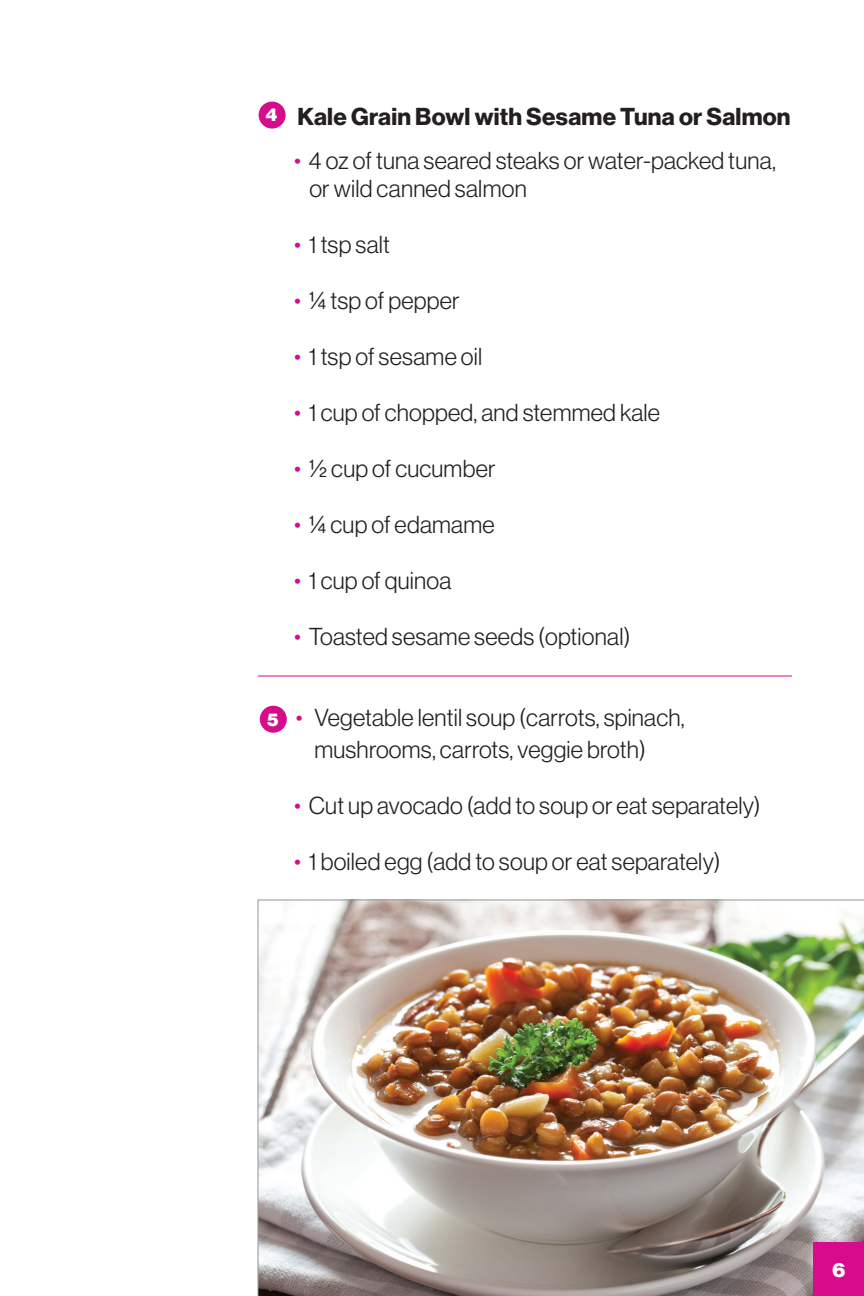
<style>
.page{position:relative;width:864px;height:1296px;background:#fff}
.page>*{position:absolute;margin:0;border:0;box-sizing:border-box;transform-origin:0 0}
.t1{font:24px/28px "N Haas Grotesk DS Std 45 Lt";letter-spacing:.01em;color:#231f20}
.t2{font:24px "N Haas Grotesk DS Std 75 Bd";letter-spacing:.01em;color:#231f20}
.t3{font:20px "N Haas Grotesk DS Std 95 Blk";color:#fff}
.t4{font:18px "N Haas Grotesk DS Std 95 Blk";color:#fff}
.s1{color:#d70c8c}
</style>
<div class="page">
<hr style="left:258px;top:676px;width:534px;height:1px;background:#d70c8c">
<img style="left:258px;top:900px;width:606px;height:396px">
<div style="left:259px;top:102px;width:27px;height:27px;background:#d70c8c;border-radius:50%"></div>
<div style="left:260px;top:706px;width:27px;height:27px;background:#d70c8c;border-radius:50%"></div>
<div style="left:814px;top:1242px;width:50px;height:54px;background:#d70c8c"></div>
<p class="t4" style="left:266px;top:104px;width:13px">4</p>
<p class="t2" style="left:298px;top:102px;width:495px">Kale Grain Bowl with Sesame Tuna or Salmon</p>
<p class="t1" style="left:309px;top:146px;width:468px;text-indent:-15px"><span class="s1">•</span> 4 oz of tuna seared steaks or water-packed tuna, or wild canned salmon</p>
<p class="t1" style="left:294px;top:230px;width:98px"><span class="s1">•</span> 1 tsp salt</p>
<p class="t1" style="left:294px;top:286px;width:167px"><span class="s1">•</span> ¼ tsp of pepper</p>
<p class="t1" style="left:294px;top:342px;width:190px"><span class="s1">•</span> 1 tsp of sesame oil</p>
<p class="t1" style="left:294px;top:398px;width:368px"><span class="s1">•</span> 1 cup of chopped, and stemmed kale</p>
<p class="t1" style="left:294px;top:454px;width:203px"><span class="s1">•</span> ½ cup of cucumber</p>
<p class="t1" style="left:294px;top:510px;width:202px"><span class="s1">•</span> ¼ cup of edamame</p>
<p class="t1" style="left:294px;top:566px;width:159px"><span class="s1">•</span> 1 cup of quinoa</p>
<p class="t1" style="left:294px;top:622px;width:338px"><span class="s1">•</span> Toasted sesame seeds (optional)</p>
<p class="t4" style="left:267px;top:709px;width:13px">5</p>
<p class="t1" style="left:314px;top:702px;width:372px;line-height:32px;text-indent:-19px"><span class="s1">•</span> Vegetable lentil soup (carrots, spinach, mushrooms, carrots, veggie broth)</p>
<p class="t1" style="left:294px;top:792px;width:468px"><span class="s1">•</span> Cut up avocado (add to soup or eat separately)</p>
<p class="t1" style="left:294px;top:848px;width:428px"><span class="s1">•</span> 1 boiled egg (add to soup or eat separately)</p>
<p class="t3" style="left:832px;top:1258px;width:14px">6</p>
</div>
